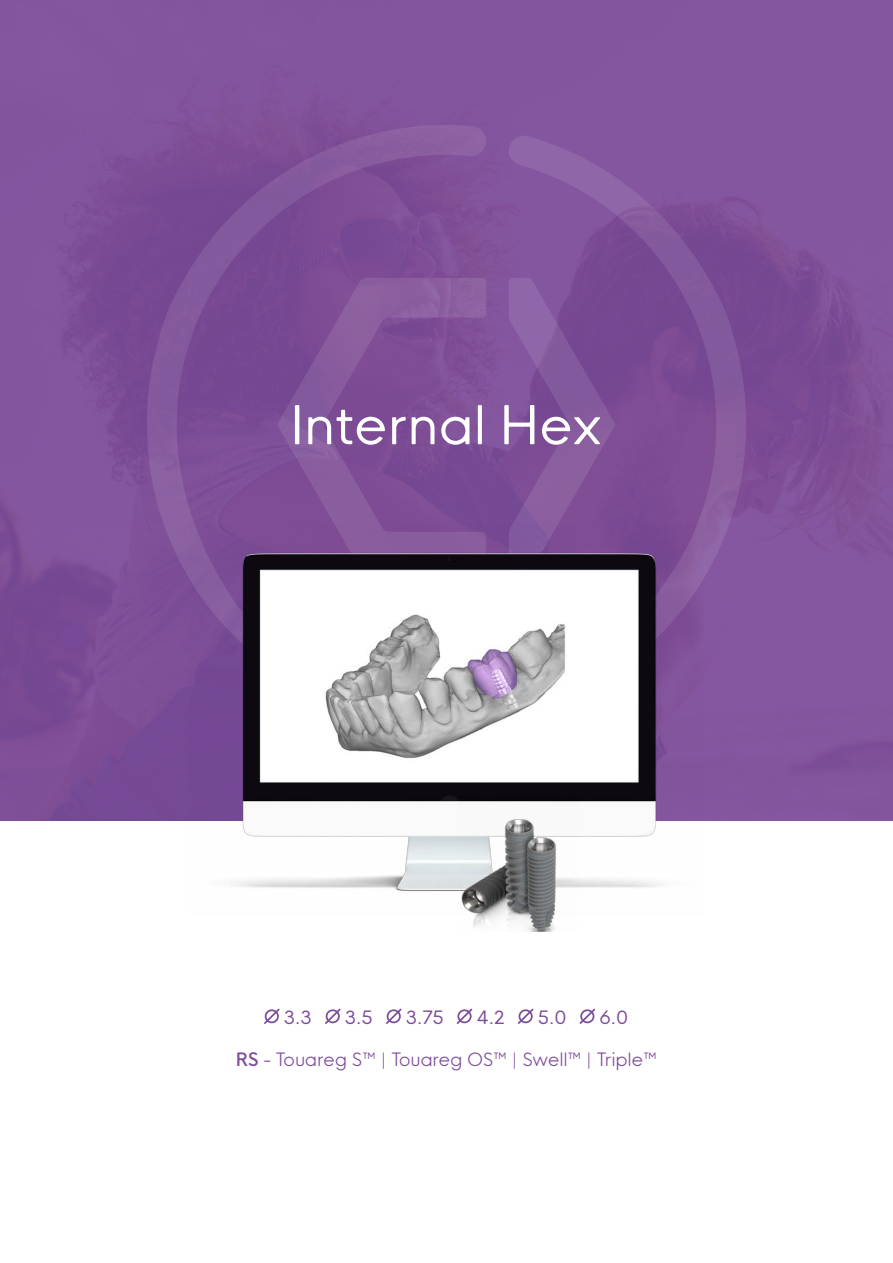
<style>
.page{position:relative;width:893px;height:1263px;background:#fff}
.page>*{position:absolute;margin:0;border:0;box-sizing:border-box;transform-origin:0 0}
.t1{font:52.2px "HK Nova Regular R";letter-spacing:.02em;color:#fff}
.t2{font:18px "HK Nova Light R";letter-spacing:.02em;color:#7c4c9a}
.t3{font:18px "HK Nova Regular R";color:#7c4c9a}
.s1{font-family:"HK Nova Medium R"}
</style>
<div class="page">
<img style="left:0;top:0;width:893px;height:820px">
<svg style="left:121px;top:125px;width:365px;height:599px;background:#7e4f97"></svg>
<svg style="left:509px;top:133px;width:261px;height:583px;background:#80529a"></svg>
<svg style="left:264px;top:1008px;width:16px;height:16px"></svg>
<svg style="left:325px;top:1008px;width:16px;height:16px"></svg>
<svg style="left:386px;top:1008px;width:16px;height:16px"></svg>
<svg style="left:456px;top:1008px;width:17px;height:16px"></svg>
<svg style="left:517px;top:1008px;width:17px;height:16px"></svg>
<svg style="left:579px;top:1008px;width:17px;height:16px"></svg>
<img style="left:190px;top:524px;width:513px;height:367px">
<img style="left:459px;top:796px;width:119px;height:135px">
<p class="t1" style="left:291px;top:380px;width:313px">Internal Hex</p>
<p class="t3" style="left:284px;top:1002px;width:29px">3.3</p>
<p class="t3" style="left:345px;top:1002px;width:30px">3.5</p>
<p class="t3" style="left:406px;top:1002px;width:39px">3.75</p>
<p class="t3" style="left:477px;top:1002px;width:30px">4.2</p>
<p class="t3" style="left:538px;top:1002px;width:30px">5.0</p>
<p class="t3" style="left:599px;top:1002px;width:30px">6.0</p>
<p class="t2" style="left:236px;top:1044px;width:422px"><span class="s1">RS</span> - Touareg S™ | Touareg OS™ | Swell™ | Triple™</p>
</div>
